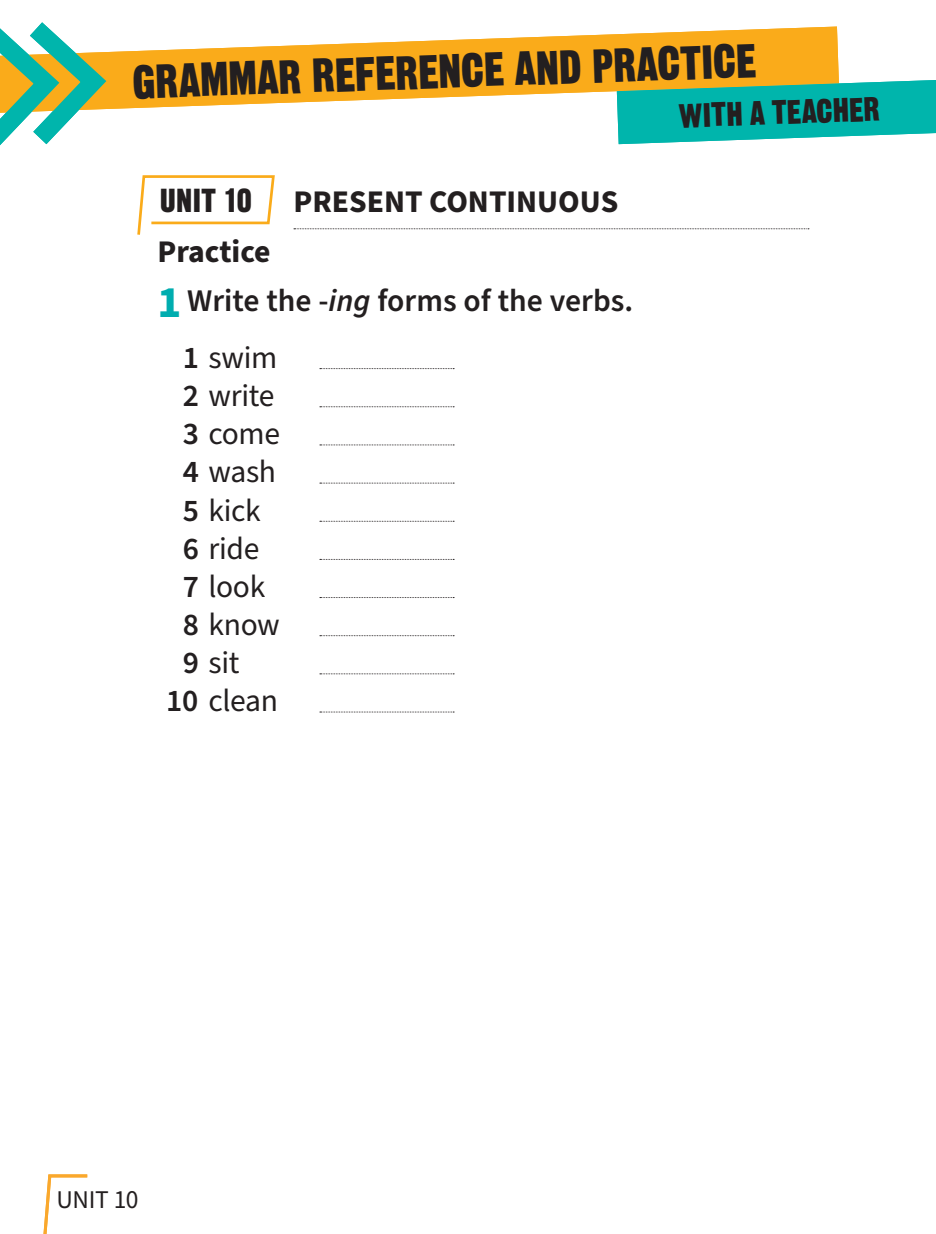
<style>
.page{position:relative;width:936px;height:1234px;background:#fff}
.page>*{position:absolute;margin:0;border:0;box-sizing:border-box;transform-origin:0 0}
.t1{font:46.5px "Gothic Thirteen Std";color:#231f20}
.t2{font:33px "Gothic Thirteen Std";color:#231f20}
.t3{font:32.4px "Gothic Thirteen Std";color:#231f20}
.t4{font:31.5px "Source Sans Pro";letter-spacing:-.01em;color:#231f20}
.t5{font:600 31.5px/48.8px "Source Sans Pro";color:#231f20}
.t6{font:700 31.5px "Source Sans Pro";color:#231f20}
.t7{font:25.5px "Source Sans Pro";letter-spacing:-.01em;color:#231f20}
.s1{font-weight:700}
.s2{font-weight:700;font-size:45px;color:#00adaf}
.s3{font-style:italic}
.s4{font-weight:600}
</style>
<div class="page">
<svg style="left:119px;top:27px;width:719px;height:82px;fill:#faab1a"></svg>
<svg style="left:616px;top:80px;width:319px;height:64px;background:#2bbba8"></svg>
<svg style="left:0;top:22px;width:119px;height:124px"></svg>
<svg style="left:294px;top:228px;width:514px;height:1px"></svg>
<svg style="left:320px;top:368px;width:134px;height:1px"></svg>
<svg style="left:320px;top:406px;width:134px;height:1px"></svg>
<svg style="left:320px;top:444px;width:134px;height:1px"></svg>
<svg style="left:320px;top:482px;width:134px;height:1px"></svg>
<svg style="left:320px;top:520px;width:134px;height:1px"></svg>
<svg style="left:320px;top:559px;width:134px;height:1px"></svg>
<svg style="left:320px;top:597px;width:134px;height:1px"></svg>
<svg style="left:320px;top:635px;width:134px;height:1px"></svg>
<svg style="left:320px;top:673px;width:134px;height:1px"></svg>
<svg style="left:320px;top:711px;width:134px;height:1px"></svg>
<svg style="left:137px;top:175px;width:138px;height:60px"></svg>
<svg style="left:43px;top:1174px;width:44px;height:59px"></svg>
<h1 class="t1" style="left:131px;top:53px;width:626px;rotate:-2deg">GRAMMAR REFERENCE AND PRACTICE</h1>
<p class="t2" style="left:678px;top:95px;width:203px;rotate:-2deg">WITH A TEACHER</p>
<p class="t3" style="left:160px;top:180px;width:93px">UNIT 10</p>
<p class="t6" style="left:293px;top:180px;width:326px">PRESENT CONTINUOUS</p>
<p class="t5" style="left:157px;top:228px;width:477px"><span class="s1">Practice<br></span><span class="s2">1</span> Write the -<span class="s3">ing</span> forms of the verbs.</p>
<p class="t4" style="left:183px;top:336px;width:96px"><span class="s4">1</span> swim</p>
<p class="t4" style="left:183px;top:374px;width:93px"><span class="s4">2</span> write</p>
<p class="t4" style="left:183px;top:412px;width:99px"><span class="s4">3</span> come</p>
<p class="t4" style="left:183px;top:450px;width:95px"><span class="s4">4</span> wash</p>
<p class="t4" style="left:183px;top:489px;width:79px"><span class="s4">5</span> kick</p>
<p class="t4" style="left:183px;top:527px;width:78px"><span class="s4">6</span> ride</p>
<p class="t4" style="left:183px;top:565px;width:84px"><span class="s4">7</span> look</p>
<p class="t4" style="left:183px;top:603px;width:98px"><span class="s4">8</span> know</p>
<p class="t4" style="left:183px;top:641px;width:58px"><span class="s4">9</span> sit</p>
<p class="t4" style="left:166px;top:679px;width:113px"><span class="s4">10</span> clean</p>
<p class="t7" style="left:56px;top:1182px;width:84px">Unit 10</p>
</div>
